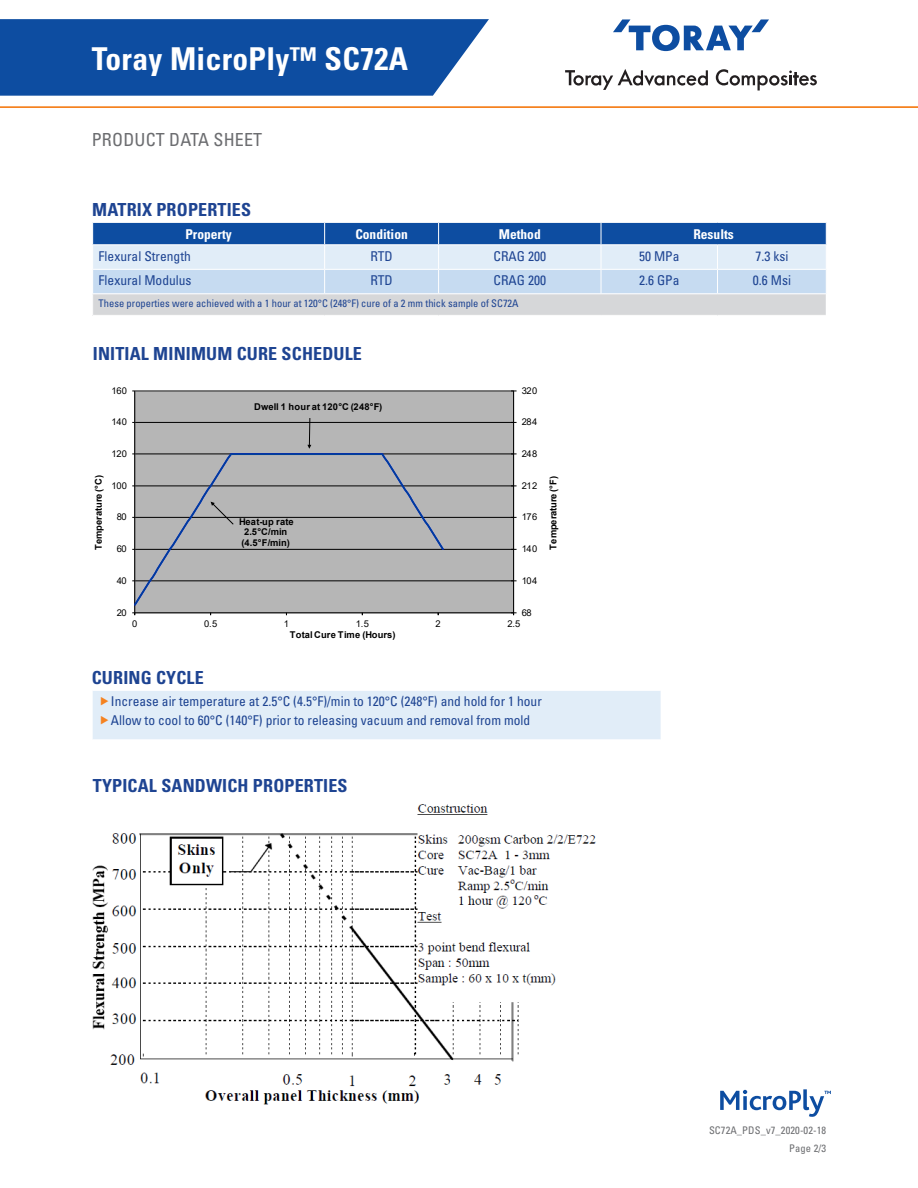
<style>
.page{position:relative;width:918px;height:1188px;background:#fff}
.page>*{position:absolute;margin:0;border:0;box-sizing:border-box;transform-origin:0 0}
.t1{font:700 condensed 31.5px "Univers";letter-spacing:.01em;color:#fff}
.t2{font:700 condensed 18px "Univers LT Std";letter-spacing:.01em;color:#1e4492}
.t3{font:condensed 18px "Univers LT Std";letter-spacing:.01em;color:#6c6d70}
.Cell_row{font:condensed 13.5px "Univers LT Std";color:#1e4492}
.Cell_header{font:700 condensed 13.5px "Univers";color:#fff}
.Cell_footer{font:condensed 10.5px "Univers LT Std";color:#1e4492}
.t4{font:condensed 10.5px "Univers LT Std";letter-spacing:.01em;color:#6c6d70}
.t5{font:700 9.3px/10.4px "Arial";letter-spacing:.02em;color:#000}
.t6{font:9.3px "Arial";letter-spacing:-.03em;color:#000}
</style>
<div class="page">
<svg style="left:0;top:19px;width:489px;height:77px;background:#1b57a6"></svg>
<hr style="left:0;top:106px;width:918px;height:2px;background:#f58220">
<svg style="left:613px;top:19px;width:156px;height:32px"></svg>
<svg style="left:565px;top:69px;width:143px;height:21px"></svg>
<svg style="left:716px;top:69px;width:101px;height:21px"></svg>
<svg style="left:720px;top:1089px;width:111px;height:28px"></svg>
<img style="left:92px;top:804px;width:504px;height:301px">
<svg style="left:92px;top:222px;width:735px;height:93px;background:#a9c0db"></svg>
<div style="left:92px;top:690px;width:569px;height:50px;background:#e1edf8"></div>
<hr style="left:92px;top:690px;width:569px;height:1px;background:#fff">
<hr style="left:92px;top:691px;width:1px;height:48px;background:#fff">
<hr style="left:92px;top:739px;width:569px;height:1px;background:#fff">
<div style="left:135px;top:391px;width:379px;height:222px;background:#b6b6b6"></div>
<hr style="left:135px;top:581px;width:379px;height:1px;background:#000">
<hr style="left:135px;top:549px;width:379px;height:1px;background:#000">
<hr style="left:135px;top:517px;width:379px;height:1px;background:#000">
<hr style="left:135px;top:486px;width:379px;height:1px;background:#000">
<hr style="left:135px;top:454px;width:379px;height:1px;background:#000">
<hr style="left:135px;top:422px;width:379px;height:1px;background:#000">
<div style="left:134px;top:391px;width:380px;height:222px;border:1px solid #808080"></div>
<hr style="left:513px;top:391px;width:1px;height:222px;background:#000">
<hr style="left:134px;top:391px;width:1px;height:222px;background:#000">
<hr style="left:135px;top:613px;width:379px;height:1px;background:#000">
<svg style="left:134px;top:452px;width:311px;height:155px"></svg>
<svg style="left:211px;top:502px;width:23px;height:23px"></svg>
<svg style="left:295px;top:418px;width:29px;height:31px"></svg>
<h1 class="t1" style="left:92px;top:39px;width:318px">Toray MicroPly™ SC72A</h1>
<h2 class="t3" style="left:92px;top:128px;width:172px">PRODUCT DATA SHEET</h2>
<h1 class="t2" style="left:92px;top:199px;width:160px">MATRIX PROPERTIES</h1>
<p class="Cell_header" style="left:185px;top:226px;width:48px">Property</p>
<p class="Cell_header" style="left:355px;top:226px;width:54px">Condition</p>
<p class="Cell_header" style="left:499px;top:226px;width:43px">Method</p>
<p class="Cell_header" style="left:693px;top:226px;width:42px">Results</p>
<p class="Cell_row" style="left:99px;top:247px;width:94px">Flexural Strength</p>
<p class="Cell_row" style="left:370px;top:247px;width:24px">RTD</p>
<p class="Cell_row" style="left:494px;top:247px;width:54px">CRAG 200</p>
<p class="Cell_row" style="left:639px;top:247px;width:42px">50 MPa</p>
<p class="Cell_row" style="left:755px;top:247px;width:34px">7.3 ksi</p>
<p class="Cell_row" style="left:99px;top:272px;width:94px">Flexural Modulus</p>
<p class="Cell_row" style="left:370px;top:272px;width:24px">RTD</p>
<p class="Cell_row" style="left:494px;top:272px;width:54px">CRAG 200</p>
<p class="Cell_row" style="left:639px;top:272px;width:42px">2.6 GPa</p>
<p class="Cell_row" style="left:753px;top:272px;width:40px">0.6 Msi</p>
<p class="Cell_footer" style="left:99px;top:297px;width:422px">These properties were achieved with a 1 hour at 120°C (248°F) cure of a 2 mm thick sample of SC72A</p>
<h1 class="t2" style="left:93px;top:343px;width:271px">INITIAL MINIMUM CURE SCHEDULE</h1>
<p class="t6" style="left:112px;top:384px;width:17px">160</p>
<p class="t6" style="left:112px;top:416px;width:17px">140</p>
<p class="t5" style="left:94px;top:550px;width:76px;rotate:-90deg">Temperature (°C)</p>
<p class="t6" style="left:112px;top:447px;width:17px">120</p>
<p class="t6" style="left:112px;top:479px;width:17px">100</p>
<p class="t6" style="left:117px;top:511px;width:12px">80</p>
<p class="t6" style="left:117px;top:543px;width:12px">60</p>
<p class="t6" style="left:117px;top:574px;width:12px">40</p>
<p class="t5" style="left:254px;top:402px;width:130px">Dwell 1 hour at 120°C (248°F)</p>
<p class="t5" style="left:239px;top:517px;width:56px">Heat-up rate<br>2.5°C/min (4.5°F/min)</p>
<p class="t6" style="left:522px;top:384px;width:17px">320</p>
<p class="t6" style="left:522px;top:416px;width:17px">284</p>
<p class="t6" style="left:522px;top:447px;width:17px">248</p>
<p class="t6" style="left:522px;top:479px;width:17px">212</p>
<p class="t6" style="left:522px;top:511px;width:17px">176</p>
<p class="t6" style="left:522px;top:543px;width:17px">140</p>
<p class="t6" style="left:522px;top:574px;width:17px">104</p>
<p class="t6" style="left:117px;top:606px;width:12px">20</p>
<p class="t6" style="left:522px;top:606px;width:12px">68</p>
<p class="t6" style="left:132px;top:617px;width:7px">0</p>
<p class="t6" style="left:204px;top:617px;width:15px">0.5</p>
<p class="t6" style="left:284px;top:617px;width:7px">1</p>
<p class="t6" style="left:356px;top:617px;width:15px">1.5</p>
<p class="t6" style="left:435px;top:617px;width:7px">2</p>
<p class="t6" style="left:507px;top:617px;width:15px">2.5</p>
<p class="t5" style="left:290px;top:629px;width:107px">Total Cure Time (Hours)</p>
<p class="t5" style="left:548px;top:550px;width:75px;rotate:-90deg">Temperature (°F)</p>
<h1 class="t2" style="left:92px;top:667px;width:114px">CURING CYCLE</h1>
<p class="Cell_row" style="left:111px;top:693px;width:432px">Increase air temperature at 2.5°C (4.5°F)/min to 120°C (248°F) and hold for 1 hour</p>
<p class="Cell_row" style="left:111px;top:712px;width:421px">Allow to cool to 60°C (140°F) prior to releasing vacuum and removal from mold</p>
<h1 class="t2" style="left:93px;top:775px;width:256px">TYPICAL SANDWICH PROPERTIES</h1>
<p class="t4" style="left:709px;top:1124px;width:119px">SC72A_PDS_v7_2020-02-18</p>
<p class="t4" style="left:789px;top:1142px;width:38px">Page 2/3</p>
</div>
